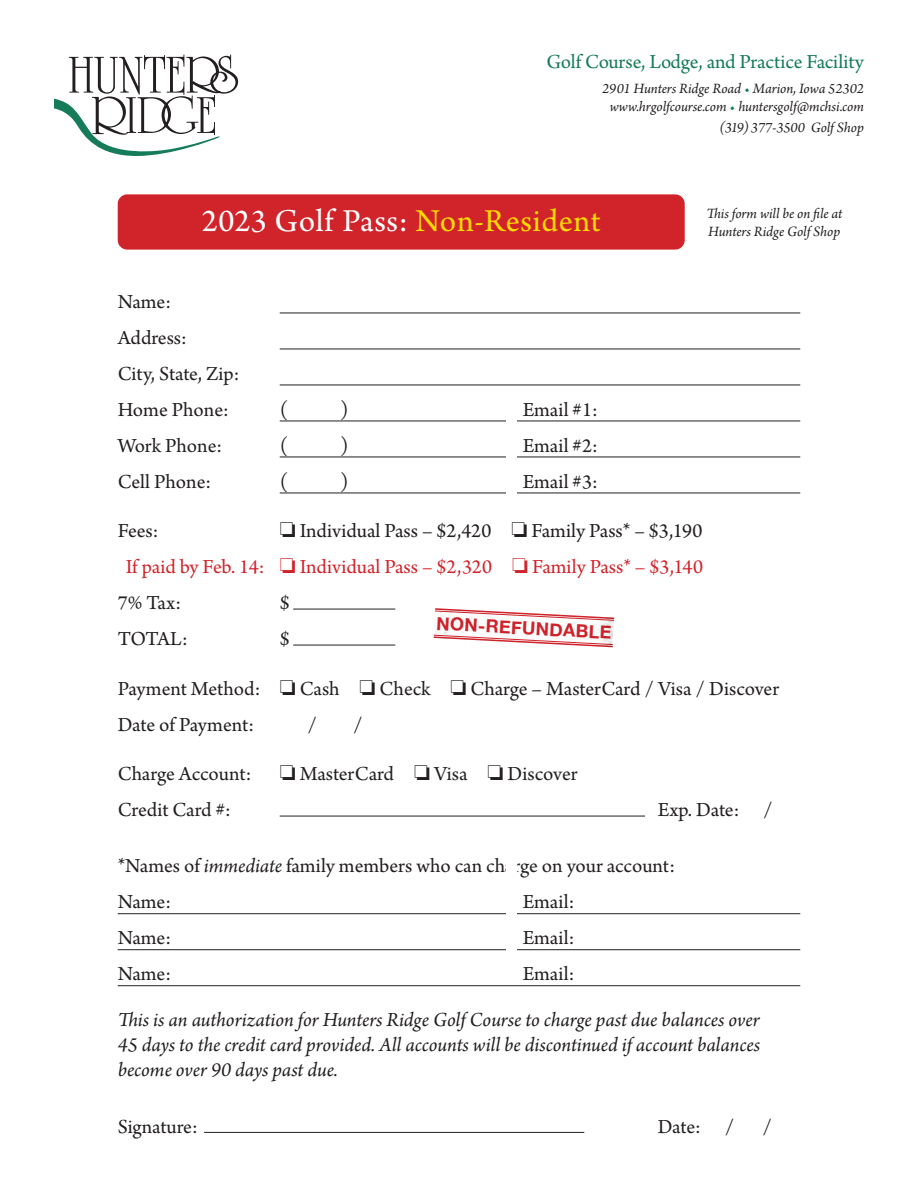
<style>
.page{position:relative;width:918px;height:1188px;background:#fff}
.page>*{position:absolute;margin:0;border:0;box-sizing:border-box;transform-origin:0 0}
.t1{font:33.6px "Arno Pro";letter-spacing:.02em;color:#fff}
.t2{font:21px "Arno Pro";letter-spacing:-.005em;color:#231f20}
.t3{font:italic 21px/25.2px "Arno Pro";letter-spacing:-.005em;color:#231f20;text-align:justify}
.t4{font:21px "Arno Pro";color:#d1232a}
.t5{font:21px "Arno Pro";letter-spacing:-.005em;color:#167b59}
.t6{font:700 18px "Helvetica Neue";color:#d1232a}
.t7{font:italic 15px/18px "Arno Pro";letter-spacing:-.005em;color:#231f20}
.s1{color:#167b59}
.s2{color:#ffdc01}
.s3{font-style:italic}
</style>
<div class="page">
<hr style="left:280px;top:313px;width:520px;height:1px;background:#231f20">
<hr style="left:280px;top:349px;width:520px;height:1px;background:#231f20">
<hr style="left:280px;top:385px;width:520px;height:1px;background:#231f20">
<hr style="left:280px;top:421px;width:520px;height:1px;background:#231f20">
<hr style="left:280px;top:457px;width:520px;height:1px;background:#231f20">
<hr style="left:280px;top:493px;width:520px;height:1px;background:#231f20">
<hr style="left:293px;top:609px;width:102px;height:1px;background:#231f20">
<hr style="left:293px;top:645px;width:102px;height:1px;background:#231f20">
<hr style="left:280px;top:816px;width:365px;height:1px;background:#231f20">
<hr style="left:118px;top:913px;width:682px;height:1px;background:#231f20">
<hr style="left:118px;top:949px;width:682px;height:1px;background:#231f20">
<hr style="left:118px;top:985px;width:682px;height:1px;background:#231f20">
<hr style="left:204px;top:1132px;width:380px;height:1px;background:#231f20">
<div style="left:118px;top:194px;width:567px;height:56px;background:#d1232a;border-radius:9px"></div>
<div style="left:507px;top:402px;width:10px;height:99px;background:#fff"></div>
<div style="left:507px;top:862px;width:10px;height:99px;background:#fff"></div>
<svg style="left:54px;top:55px;width:184px;height:101px"></svg>
<img style="left:433px;top:608px;width:181px;height:39px">
<p class="t5" style="left:546px;top:50px;width:319px">Golf Course, Lodge, and Practice Facility</p>
<p class="t7" style="left:602px;top:80px;width:263px">2901 Hunters Ridge Road <span class="s1">•</span> Marion, Iowa 52302</p>
<p class="t7" style="left:610px;top:98px;width:256px">www.hrgolfcourse.com <span class="s1">•</span> huntersgolf@mchsi.com</p>
<p class="t7" style="left:719px;top:119px;width:146px">(319) 377-3500 Golf Shop</p>
<p class="t1" style="left:202px;top:202px;width:400px">2023 Golf Pass: <span class="s2">Non-Resident</span></p>
<p class="t7" style="left:706px;top:205px;width:137px">This form will be on file at<br>Hunters Ridge Golf Shop</p>
<p class="t2" style="left:118px;top:289px;width:55px">Name:</p>
<p class="t2" style="left:118px;top:325px;width:71px">Address:</p>
<p class="t2" style="left:118px;top:361px;width:123px">City, State, Zip:</p>
<p class="t2" style="left:118px;top:397px;width:113px">Home Phone:</p>
<p class="t2" style="left:280px;top:397px;width:10px">(</p>
<p class="t2" style="left:340px;top:397px;width:10px">)</p>
<p class="t2" style="left:523px;top:397px;width:77px">Email #1:</p>
<p class="t2" style="left:118px;top:433px;width:106px">Work Phone:</p>
<p class="t2" style="left:280px;top:433px;width:10px">(</p>
<p class="t2" style="left:340px;top:433px;width:10px">)</p>
<p class="t2" style="left:523px;top:433px;width:77px">Email #2:</p>
<p class="t2" style="left:118px;top:469px;width:95px">Cell Phone:</p>
<p class="t2" style="left:280px;top:469px;width:10px">(</p>
<p class="t2" style="left:340px;top:469px;width:10px">)</p>
<p class="t2" style="left:523px;top:469px;width:77px">Email #3:</p>
<p class="t2" style="left:118px;top:519px;width:42px">Fees:</p>
<p class="t2" style="left:280px;top:519px;width:424px">□ Individual Pass – $2,420 □ Family Pass* – $3,190</p>
<p class="t4" style="left:126px;top:555px;width:579px">If paid by Feb. 14: □ Individual Pass – $2,320 □ Family Pass* – $3,140</p>
<p class="t2" style="left:118px;top:591px;width:65px">7% Tax:</p>
<p class="t2" style="left:280px;top:591px;width:11px">$</p>
<p class="t2" style="left:118px;top:627px;width:72px">TOTAL:</p>
<p class="t2" style="left:280px;top:627px;width:11px">$</p>
<p class="t2" style="left:118px;top:676px;width:663px">Payment Method: □ Cash □ Check □ Charge – MasterCard / Visa / Discover</p>
<p class="t2" style="left:118px;top:712px;width:138px">Date of Payment:</p>
<p class="t2" style="left:308px;top:712px;width:11px">/</p>
<p class="t2" style="left:353px;top:712px;width:11px">/</p>
<p class="t2" style="left:118px;top:762px;width:135px">Charge Account:</p>
<p class="t2" style="left:280px;top:762px;width:299px">□ MasterCard □ Visa □ Discover</p>
<p class="t2" style="left:118px;top:798px;width:115px">Credit Card #:</p>
<p class="t2" style="left:658px;top:798px;width:117px">Exp. Date: /</p>
<p class="t2" style="left:118px;top:854px;width:559px">*Names of <span class="s3">immediate</span> family members who can charge on your account:</p>
<p class="t2" style="left:118px;top:890px;width:55px">Name:</p>
<p class="t2" style="left:523px;top:890px;width:53px">Email:</p>
<p class="t2" style="left:118px;top:926px;width:55px">Name:</p>
<p class="t2" style="left:523px;top:926px;width:53px">Email:</p>
<p class="t2" style="left:118px;top:962px;width:55px">Name:</p>
<p class="t2" style="left:523px;top:962px;width:53px">Email:</p>
<p class="t3" style="left:118px;top:1008px;width:644px">This is an authorization for Hunters Ridge Golf Course to charge past due balances over 45 days to the credit card provided. All accounts will be discontinued if account balances become over 90 days past due.</p>
<p class="t2" style="left:118px;top:1114px;width:82px">Signature:</p>
<p class="t2" style="left:658px;top:1114px;width:78px">Date: /</p>
<p class="t2" style="left:762px;top:1114px;width:11px">/</p>
<p class="t6" style="left:437px;top:609px;width:177px;rotate:3deg">NON-REFUNDABLE</p>
</div>
